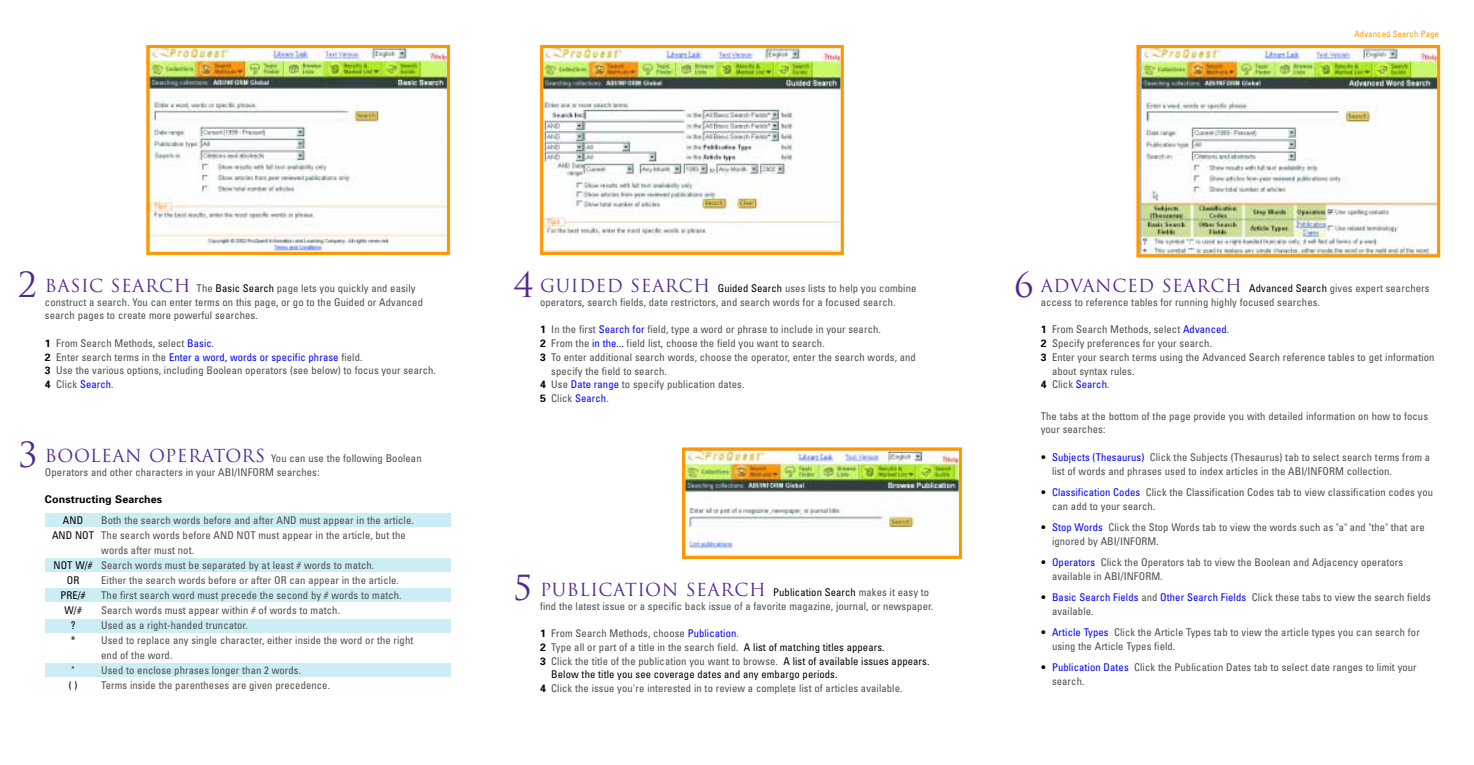
<style>
.page{position:relative;width:1474px;height:765px;background:#fff}
.page>*{position:absolute;margin:0;border:0;box-sizing:border-box;transform-origin:0 0}
.t1{font:33.75px "Trajan";color:#54278f}
.t2{font:17.5px "Trajan";letter-spacing:.03em;color:#54278f}
.t3{font:condensed 10.62px/13.8px "Univers";letter-spacing:.01em;color:#4d4d4d}
.t4{font:condensed 10.62px "Univers";letter-spacing:.01em;color:#000}
.t5{font:700 10.62px "Univers";letter-spacing:.01em;color:#000}
.t6{font:condensed 8.75px "Univers";letter-spacing:.01em;color:#ff9800}
.s1{font-family:"Trajan";font-stretch:normal;font-size:17.5px;color:#54278f}
.s2{color:#000}
.s3{font-weight:700;font-stretch:normal;color:#000}
.s4{color:#00f}
.s5{font-family:"Univers";font-stretch:condensed;font-size:10.62px;color:#000}
.s6{font-family:"Univers";font-stretch:condensed;font-size:10.62px;color:#4d4d4d}
.s7{font-weight:900;font-stretch:normal;color:#000}
</style>
<div class="page">
<div style="left:45px;top:663px;width:405px;height:13px;background:#ccedf4"></div>
<div style="left:45px;top:619px;width:405px;height:13px;background:#ccedf4"></div>
<div style="left:45px;top:588px;width:405px;height:13px;background:#ccedf4"></div>
<div style="left:45px;top:558px;width:405px;height:13px;background:#ccedf4"></div>
<div style="left:45px;top:514px;width:405px;height:13px;background:#ccedf4"></div>
<img style="left:150px;top:49px;width:296px;height:202px">
<div style="left:146px;top:45px;width:304px;height:210px;border:3px solid #ff9800"></div>
<img style="left:544px;top:49px;width:296px;height:202px">
<div style="left:540px;top:45px;width:304px;height:210px;border:3px solid #ff9800"></div>
<img style="left:686px;top:451px;width:272px;height:104px">
<div style="left:682px;top:447px;width:280px;height:112px;border:3px solid #ff9800"></div>
<img style="left:1140px;top:49px;width:296px;height:204px">
<div style="left:1136px;top:45px;width:304px;height:212px;border:3px solid #ff9800"></div>
<p class="t6" style="left:1354px;top:31px;width:86px">Advanced Search Page</p>
<h1 class="t1" style="left:18px;top:265px;width:21px">2</h1>
<p class="t3" style="left:45px;top:282px;width:379px"><span class="s1">BASIC SEARCH</span> The <span class="s2">Basic Search</span> page lets you quickly and easily construct a search. You can enter terms on this page, or go to the Guided or Advanced search pages to create more powerful searches.</p>
<p class="t3" style="left:45px;top:337px;width:392px"><span class="s3">1</span> From Search Methods, select <span class="s4">Basic</span>.<br><span class="s3">2</span> Enter search terms in the <span class="s4">Enter a word, words or specific phrase</span> field.<br><span class="s3">3</span> Use the various options, including Boolean operators (see below) to focus your search.<br><span class="s3">4</span> Click <span class="s4">Search</span>.</p>
<h1 class="t1" style="left:18px;top:436px;width:21px">3</h1>
<p class="t3" style="left:45px;top:452px;width:378px"><span class="s1">BOOLEAN OPERATORS</span> You can use the following Boolean<br>Operators and other characters in your ABI/INFORM searches:</p>
<p class="t5" style="left:45px;top:495px;width:119px">Constructing Searches</p>
<p class="t4" style="left:63px;top:517px;width:22px">AND</p>
<p class="t3" style="left:101px;top:515px;width:314px">Both the search words before and after AND must appear in the article.</p>
<p class="t3" style="left:52px;top:530px;width:355px"><span class="s2">AND NOT</span> The search words before AND NOT must appear in the article, but the</p>
<p class="t3" style="left:101px;top:545px;width:94px">words after must not.</p>
<p class="t3" style="left:54px;top:560px;width:322px"><span class="s2">NOT W/#</span> Search words must be separated by at least # words to match.</p>
<p class="t4" style="left:67px;top:577px;width:14px">OR</p>
<p class="t3" style="left:101px;top:575px;width:299px">Either the search words before or after OR can appear in the article.</p>
<p class="t4" style="left:61px;top:592px;width:27px">PRE/#</p>
<p class="t3" style="left:101px;top:590px;width:302px">The first search word must precede the second by # words to match.</p>
<p class="t4" style="left:64px;top:607px;width:19px">W/#</p>
<p class="t3" style="left:101px;top:605px;width:240px">Search words must appear within # of words to match.</p>
<p class="t4" style="left:71px;top:622px;width:6px">?</p>
<p class="t3" style="left:101px;top:620px;width:148px">Used as a right-handed truncator.</p>
<p class="t4" style="left:71px;top:637px;width:6px">*</p>
<p class="t3" style="left:101px;top:634px;width:314px;line-height:15px">Used to replace any single character, either inside the word or the right end of the word.</p>
<p class="t4" style="left:72px;top:667px;width:4px">"</p>
<p class="t3" style="left:101px;top:665px;width:201px">Used to enclose phrases longer than 2 words.</p>
<p class="t4" style="left:69px;top:682px;width:10px">( )</p>
<p class="t3" style="left:101px;top:680px;width:230px">Terms inside the parentheses are given precedence.</p>
<h1 class="t1" style="left:513px;top:265px;width:23px">4</h1>
<p class="t3" style="left:540px;top:282px;width:378px"><span class="s1">GUIDED SEARCH</span> <span class="s2">Guided Search</span> uses lists to help you combine operators, search fields, date restrictors, and search words for a focused search.</p>
<p class="t3" style="left:540px;top:324px;width:342px"><span class="s3">1</span> In the first <span class="s4">Search for</span> field, type a word or phrase to include in your search.</p>
<p class="t3" style="left:540px;top:337px;width:286px"><span class="s3">2</span> From the <span class="s4">in the...</span> field list, choose the field you want to search.</p>
<p class="t3" style="left:540px;top:351px;width:377px"><span class="s3">3</span> To enter additional search words, choose the operator, enter the search words, and</p>
<p class="t3" style="left:551px;top:365px;width:117px">specify the field to search.</p>
<p class="t3" style="left:540px;top:379px;width:206px"><span class="s3">4</span> Use <span class="s4">Date range</span> to specify publication dates.</p>
<p class="t3" style="left:540px;top:392px;width:70px"><span class="s3">5</span> Click <span class="s4">Search</span>.</p>
<h1 class="t1" style="left:513px;top:569px;width:21px">5</h1>
<h2 class="t2" style="left:540px;top:579px;width:391px">PUBLICATION SEARCH <span class="s5">Publication Search</span> <span class="s6">makes it easy to</span></h2>
<p class="t3" style="left:540px;top:600px;width:395px">find the latest issue or a specific back issue of a favorite magazine, journal, or newspaper.</p>
<p class="t3" style="left:540px;top:627px;width:200px"><span class="s3">1</span> From Search Methods, choose <span class="s4">Publication</span>.</p>
<p class="t3" style="left:540px;top:641px;width:346px"><span class="s3">2</span> Type all or part of a title in the search field. <span class="s2">A list of matching titles appears.</span></p>
<p class="t3" style="left:540px;top:655px;width:391px"><span class="s3">3</span> Click the title of the publication you want to browse. <span class="s2">A list of available issues appears.</span></p>
<p class="t4" style="left:551px;top:671px;width:288px">Below the title you see coverage dates and any embargo periods.</p>
<p class="t3" style="left:540px;top:682px;width:364px"><span class="s3">4</span> Click the issue you're interested in to review a complete list of articles available.</p>
<h1 class="t1" style="left:1014px;top:265px;width:22px">6</h1>
<p class="t3" style="left:1041px;top:283px;width:390px"><span class="s1">ADVANCED SEARCH</span> <span class="s2">Advanced Search</span> gives expert searchers access to reference tables for running highly focused searches.</p>
<p class="t3" style="left:1041px;top:324px;width:190px"><span class="s3">1</span> From Search Methods, select <span class="s4">Advanced</span>.</p>
<p class="t3" style="left:1041px;top:338px;width:173px"><span class="s3">2</span> Specify preferences for your search.</p>
<p class="t3" style="left:1041px;top:351px;width:395px"><span class="s3">3</span> Enter your search terms using the Advanced Search reference tables to get information</p>
<p class="t3" style="left:1052px;top:365px;width:84px">about syntax rules.</p>
<p class="t3" style="left:1041px;top:379px;width:70px"><span class="s3">4</span> Click <span class="s4">Search</span>.</p>
<p class="t3" style="left:1041px;top:410px;width:389px">The tabs at the bottom of the page provide you with detailed information on how to focus your searches:</p>
<p class="t3" style="left:1052px;top:451px;width:380px;text-indent:-11px"><span class="s7">•</span> <span class="s4">Subjects (Thesaurus)</span> Click the Subjects (Thesaurus) tab to select search terms from a list of words and phrases used to index articles in the ABI/INFORM collection.</p>
<p class="t3" style="left:1052px;top:486px;width:383px;text-indent:-11px"><span class="s7">•</span> <span class="s4">Classification Codes</span> Click the Classification Codes tab to view classification codes you can add to your search.</p>
<p class="t3" style="left:1052px;top:521px;width:374px;text-indent:-11px"><span class="s7">•</span> <span class="s4">Stop Words</span> Click the Stop Words tab to view the words such as "a" and "the" that are ignored by ABI/INFORM.</p>
<p class="t3" style="left:1052px;top:556px;width:353px;text-indent:-11px"><span class="s7">•</span> <span class="s4">Operators</span> Click the Operators tab to view the Boolean and Adjacency operators available in ABI/INFORM.</p>
<p class="t3" style="left:1052px;top:591px;width:380px;text-indent:-11px"><span class="s7">•</span> <span class="s4">Basic Search Fields</span> and <span class="s4">Other Search Fields</span> Click these tabs to view the search fields available.</p>
<p class="t3" style="left:1052px;top:626px;width:369px;text-indent:-11px"><span class="s7">•</span> <span class="s4">Article Types</span> Click the Article Types tab to view the article types you can search for using the Article Types field.</p>
<p class="t3" style="left:1052px;top:661px;width:366px;text-indent:-11px"><span class="s7">•</span> <span class="s4">Publication Dates</span> Click the Publication Dates tab to select date ranges to limit your search.</p>
</div>
